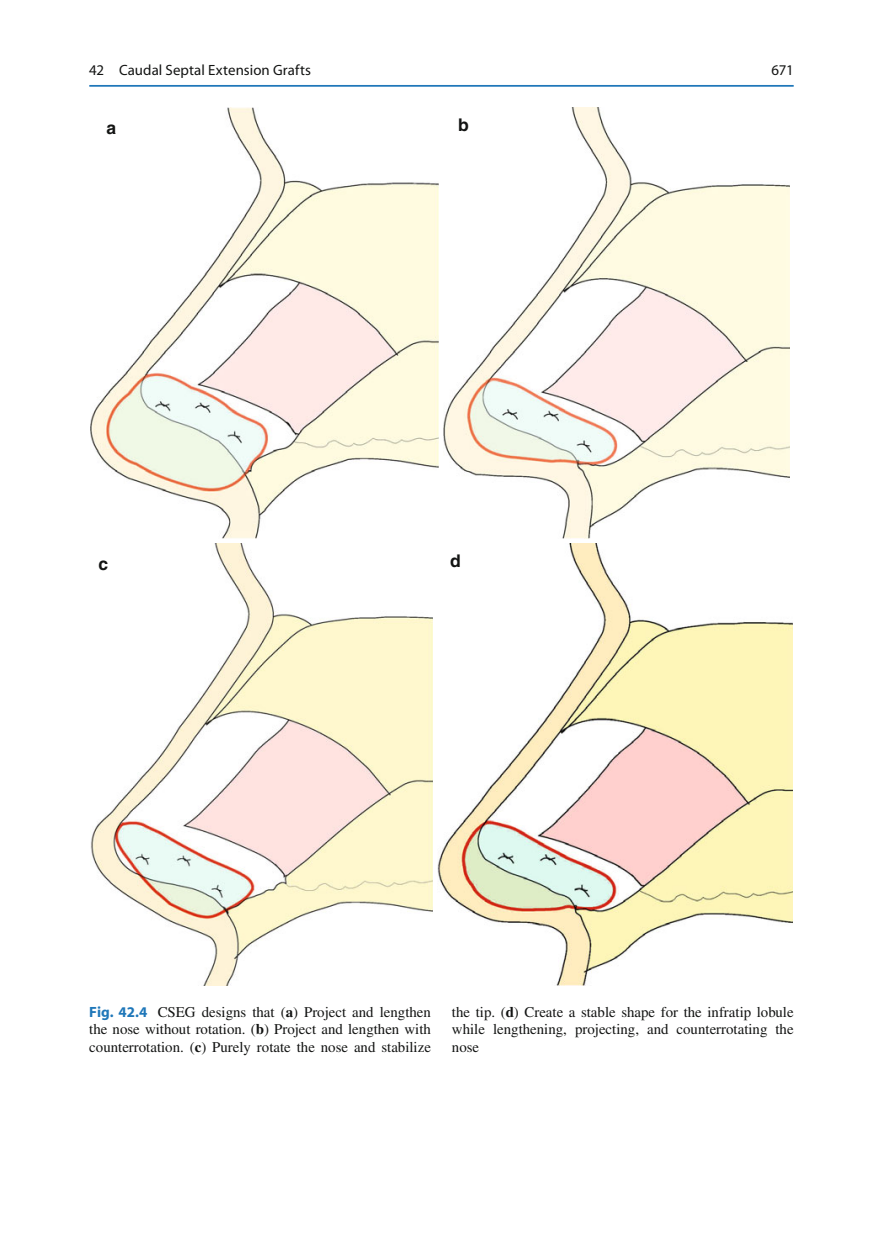
<style>
.page{position:relative;width:883px;height:1260px;background:#fff}
.page>*{position:absolute;margin:0;border:0;box-sizing:border-box;transform-origin:0 0}
.t1{font:700 17.5px "Helvetica";color:#131413}
.t2{font:14.88px/17.5px "Times";color:#131413;text-align:justify}
.t3{font:14.88px "Myriad";letter-spacing:.005em;color:#131413}
.s1{font-family:"Myriad";font-weight:700;color:#1f77b9}
.s2{font-weight:700}
</style>
<div class="page">
<hr style="left:89px;top:85px;width:705px;height:2px;background:#1f77b9">
<img style="left:90px;top:107px;width:349px;height:431px">
<img style="left:444px;top:107px;width:346px;height:431px">
<img style="left:438px;top:543px;width:355px;height:442px">
<img style="left:90px;top:543px;width:343px;height:442px">
<p class="t3" style="left:89px;top:64px;width:223px">42 Caudal Septal Extension Grafts</p>
<p class="t3" style="left:772px;top:64px;width:24px">671</p>
<p class="t1" style="left:107px;top:121px;width:11px">a</p>
<p class="t1" style="left:458px;top:118px;width:12px">b</p>
<p class="t1" style="left:98px;top:557px;width:11px">c</p>
<p class="t1" style="left:450px;top:554px;width:12px">d</p>
<p class="t2" style="left:89px;top:1005px;width:343px"><span class="s1">Fig. 42.4</span> CSEG designs that ( <span class="s2">a</span> ) Project and lengthen the nose without rotation. ( <span class="s2">b</span> ) Project and lengthen with counterrotation. ( <span class="s2">c</span> ) Purely rotate the nose and stabilize</p>
<p class="t2" style="left:452px;top:1005px;width:343px">the tip. ( <span class="s2">d</span> ) Create a stable shape for the infratip lobule while lengthening, projecting, and counterrotating the nose</p>
</div>
